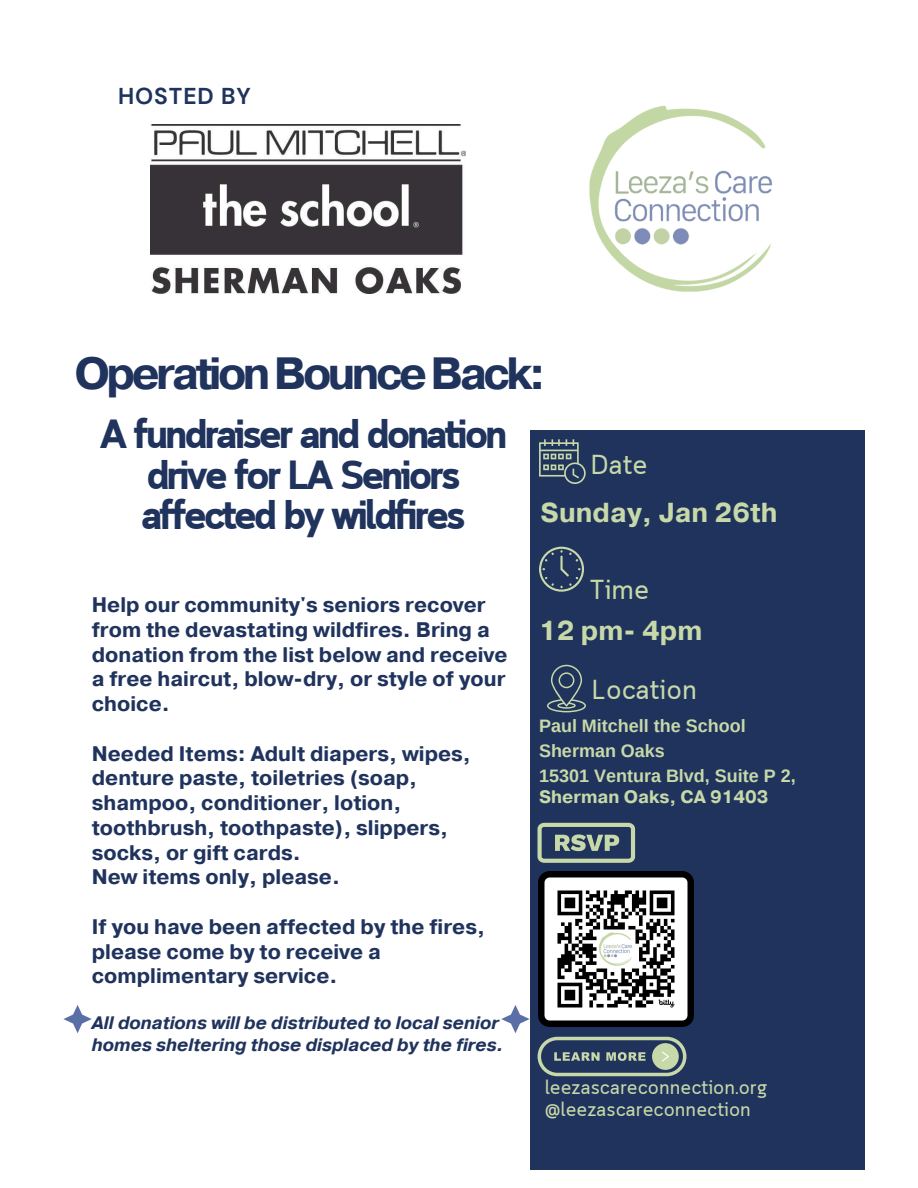
<style>
.page{position:relative;width:918px;height:1188px;background:#fff}
.page>*{position:absolute;margin:0;border:0;box-sizing:border-box;transform-origin:0 0}
.t1{font:700 45px "Pragmatica";letter-spacing:-.08em;color:#1f335d}
.t2{font:700 40.5px/40.5px "Cloud";letter-spacing:-.08em;color:#1f335d;text-align:center}
.t3{font:700 27.3px "Pragmatica";color:#c7d8a9}
.t4{font:27.3px "Cloud";color:#c7d8a9}
.t5{font:700 22.95px "DM Sans";letter-spacing:.04em;color:#1f335d}
.t6{font:700 21px/24.8px "Pragmatica";color:#1f335d}
.t7{font:19.5px "Cloud";color:#c7d8a9}
.t8{font:italic 700 18px/21.3px "Pragmatica";color:#1f335d}
.t9{font:700 18px/24.8px "Arimo";color:#c7d8a9}
.t10{font:700 18px "Pragmatica";color:#c7d8a9}
</style>
<div class="page">
<div style="left:530px;top:431px;width:334px;height:739px;background:#1f335d"></div>
<svg style="left:538px;top:823px;width:97px;height:40px"></svg>
<svg style="left:538px;top:1037px;width:148px;height:39px"></svg>
<svg style="left:63px;top:1005px;width:29px;height:28px"></svg>
<svg style="left:501px;top:1005px;width:29px;height:28px"></svg>
<img style="left:151px;top:125px;width:315px;height:169px">
<img style="left:589px;top:105px;width:183px;height:187px">
<svg style="left:539px;top:439px;width:47px;height:45px"></svg>
<svg style="left:539px;top:547px;width:45px;height:45px"></svg>
<svg style="left:547px;top:665px;width:39px;height:47px"></svg>
<img style="left:538px;top:871px;width:155px;height:156px">
<h5 class="t5" style="left:118px;top:81px;width:134px">HOSTED BY</h5>
<h5 class="t1" style="left:74px;top:344px;width:473px">OperationBounceBack:</h5>
<p class="t2" style="left:99px;top:418px;width:410px">A fundraiser and donation drive for LA Seniors affected by wildfires</p>
<h3 class="t6" style="left:92px;top:593px;width:417px">Help our community's seniors recover from the devastating wildfires. Bring a donation from the list below and receive a free haircut, blow-dry, or style of your choice.</h3>
<h2 class="t6" style="left:92px;top:742px;width:381px">Needed Items: Adult diapers, wipes, denture paste, toiletries (soap, shampoo, conditioner, lotion, toothbrush, toothpaste), slippers, socks, or gift cards.<br>New items only, please.</h2>
<p class="t6" style="left:92px;top:915px;width:395px">If you have been affected by the fires, please come by to receive a complimentary service.</p>
<h3 class="t8" style="left:92px;top:1013px;width:413px">All donations will be distributed to local senior homes sheltering those displaced by the fires.</h3>
<h4 class="t4" style="left:591px;top:449px;width:58px">Date</h4>
<p class="t3" style="left:541px;top:494px;width:238px">Sunday, Jan 26th</p>
<p class="t4" style="left:590px;top:573px;width:61px">Time</p>
<h1 class="t3" style="left:539px;top:613px;width:165px">12 pm- 4pm</h1>
<h5 class="t4" style="left:592px;top:674px;width:107px">Location</h5>
<h1 class="t9" style="left:539px;top:713px;width:258px">Paul Mitchell the School<br>Sherman Oaks<br>15301 Ventura Blvd, Suite P 2,</h1>
<h1 class="t10" style="left:539px;top:785px;width:231px">Sherman Oaks, CA 91403</h1>
<h6 class="t7" style="left:545px;top:1076px;width:224px">leezascareconnection.org</h6>
<p class="t7" style="left:545px;top:1098px;width:208px">@leezascareconnection</p>
</div>
